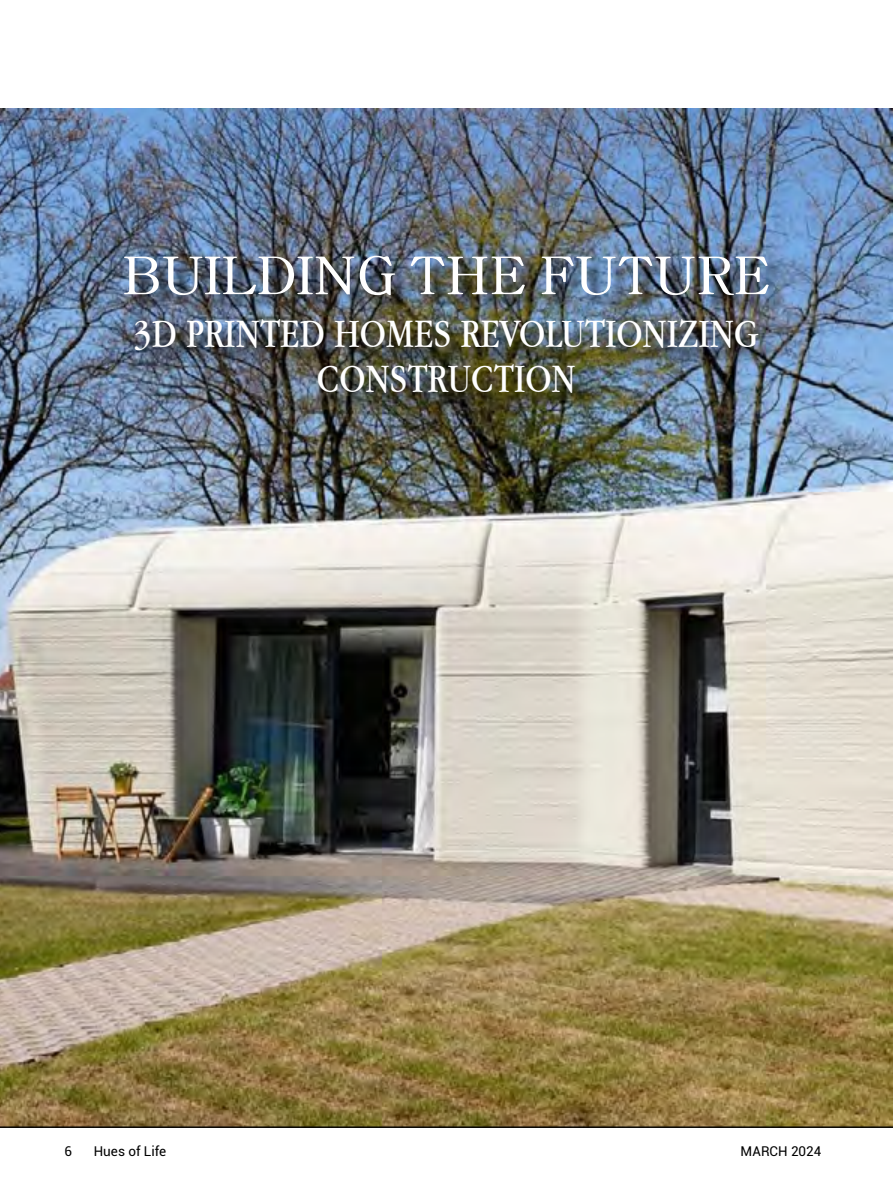
<style>
.page{position:relative;width:893px;height:1191px;background:#fff}
.page>*{position:absolute;margin:0;border:0;box-sizing:border-box;transform-origin:0 0}
.t1{font:700 51px "Bellina";color:#fff}
.t2{font:42px/45px "Apple Garamond";color:#fff;text-align:center}
.t3{font:13.5px "Roboto";color:#000}
</style>
<div class="page">
<img style="left:0;top:108px;width:893px;height:1018px">
<div style="left:127px;top:259px;width:660px;height:153px;background:#000;opacity:.75"></div>
<hr style="left:0;top:1126px;width:893px;height:1px;background:#000">
<p class="t1" style="left:122px;top:244px;width:650px">BUILDING THE FUTURE</p>
<p class="t2" style="left:134px;top:310px;width:627px">3D PRINTED HOMES REVOLUTIONIZING<br>CONSTRUCTION</p>
<p class="t3" style="left:64px;top:1142px;width:9px">6</p>
<p class="t3" style="left:94px;top:1142px;width:74px">Hues of Life</p>
<p class="t3" style="left:741px;top:1142px;width:82px">MARCH 2024</p>
</div>
